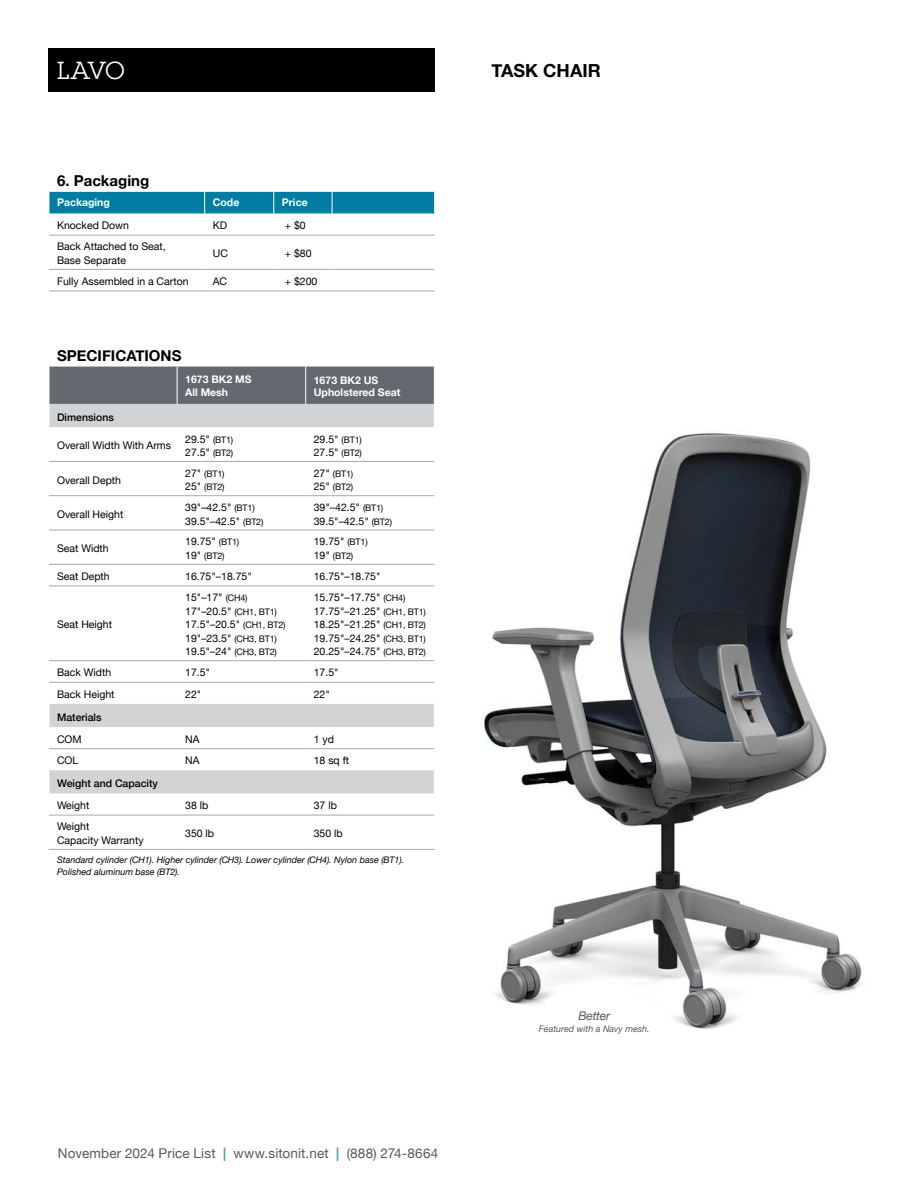
<style>
.page{position:relative;width:918px;height:1188px;background:#fff}
.page>*{position:absolute;margin:0;border:0;box-sizing:border-box;transform-origin:0 0}
.t1{font:24px "Lubalin Graph Std";color:#fff}
.t2{font:700 18px "Helvetica Neue";letter-spacing:.005em;color:#000}
.t3{font:700 15px "Helvetica Neue";color:#000}
.t4{font:13.5px "Helvetica Neue";letter-spacing:.01em;color:#58595b}
.t5{font:italic 12px "Helvetica Neue";letter-spacing:-.02em;color:#58595b}
.t6{font:10.5px/13.5px "Helvetica Neue";color:#000}
.t7{font:700 10.5px/13px "Helvetica Neue";color:#fff}
.t8{font:500 10.5px "Helvetica Neue";color:#000}
.t9{font:italic 9px/12px "Helvetica Neue";color:#000}
.t10{font:9px/13.5px "Helvetica Neue";letter-spacing:-.02em;color:#000}
.t11{font:italic 9px "Helvetica Neue";color:#58595b}
.s1{font-size:9px}
.s2{font-size:10.5px}
.s3{font-weight:700;color:#4e9eb8}
</style>
<div class="page">
<div style="left:49px;top:49px;width:386px;height:43px;background:#000"></div>
<hr style="left:49px;top:235px;width:156px;height:1px;background:#a7a9ac">
<hr style="left:205px;top:235px;width:69px;height:1px;background:#a7a9ac">
<hr style="left:274px;top:235px;width:58px;height:1px;background:#a7a9ac">
<hr style="left:332px;top:235px;width:103px;height:1px;background:#a7a9ac">
<hr style="left:49px;top:269px;width:156px;height:1px;background:#a7a9ac">
<hr style="left:205px;top:269px;width:69px;height:1px;background:#a7a9ac">
<hr style="left:274px;top:269px;width:58px;height:1px;background:#a7a9ac">
<hr style="left:332px;top:269px;width:103px;height:1px;background:#a7a9ac">
<hr style="left:49px;top:291px;width:156px;height:1px;background:#a7a9ac">
<hr style="left:205px;top:291px;width:69px;height:1px;background:#a7a9ac">
<hr style="left:274px;top:291px;width:58px;height:1px;background:#a7a9ac">
<hr style="left:332px;top:291px;width:103px;height:1px;background:#a7a9ac">
<div style="left:49px;top:191px;width:386px;height:22px;background:#007da1"></div>
<svg style="left:49px;top:496px;width:385px;height:297px"></svg>
<hr style="left:49px;top:461px;width:128px;height:1px;background:#a7a9ac">
<hr style="left:177px;top:461px;width:129px;height:1px;background:#a7a9ac">
<hr style="left:306px;top:461px;width:128px;height:1px;background:#a7a9ac">
<hr style="left:49px;top:495px;width:128px;height:1px;background:#a7a9ac">
<hr style="left:177px;top:495px;width:129px;height:1px;background:#a7a9ac">
<hr style="left:306px;top:495px;width:128px;height:1px;background:#a7a9ac">
<hr style="left:49px;top:530px;width:128px;height:1px;background:#a7a9ac">
<hr style="left:177px;top:530px;width:129px;height:1px;background:#a7a9ac">
<hr style="left:306px;top:530px;width:128px;height:1px;background:#a7a9ac">
<hr style="left:49px;top:564px;width:128px;height:1px;background:#a7a9ac">
<hr style="left:177px;top:564px;width:129px;height:1px;background:#a7a9ac">
<hr style="left:306px;top:564px;width:128px;height:1px;background:#a7a9ac">
<hr style="left:49px;top:586px;width:128px;height:1px;background:#a7a9ac">
<hr style="left:177px;top:586px;width:129px;height:1px;background:#a7a9ac">
<hr style="left:306px;top:586px;width:128px;height:1px;background:#a7a9ac">
<hr style="left:49px;top:660px;width:128px;height:1px;background:#a7a9ac">
<hr style="left:177px;top:660px;width:129px;height:1px;background:#a7a9ac">
<hr style="left:306px;top:660px;width:128px;height:1px;background:#a7a9ac">
<hr style="left:49px;top:682px;width:128px;height:1px;background:#a7a9ac">
<hr style="left:177px;top:682px;width:129px;height:1px;background:#a7a9ac">
<hr style="left:306px;top:682px;width:128px;height:1px;background:#a7a9ac">
<hr style="left:49px;top:748px;width:128px;height:1px;background:#a7a9ac">
<hr style="left:177px;top:748px;width:129px;height:1px;background:#a7a9ac">
<hr style="left:306px;top:748px;width:128px;height:1px;background:#a7a9ac">
<hr style="left:49px;top:815px;width:128px;height:1px;background:#a7a9ac">
<hr style="left:177px;top:815px;width:129px;height:1px;background:#a7a9ac">
<hr style="left:306px;top:815px;width:128px;height:1px;background:#a7a9ac">
<hr style="left:49px;top:849px;width:128px;height:1px;background:#a7a9ac">
<hr style="left:177px;top:849px;width:129px;height:1px;background:#a7a9ac">
<hr style="left:306px;top:849px;width:129px;height:1px;background:#a7a9ac">
<svg style="left:49px;top:367px;width:386px;height:60px;background:#8f9296"></svg>
<svg style="left:49px;top:704px;width:1px;height:23px"></svg>
<svg style="left:49px;top:770px;width:1px;height:23px"></svg>
<img style="left:484px;top:431px;width:379px;height:598px">
<h1 class="t1" style="left:57px;top:55px;width:69px">LAVO</h1>
<h2 class="t2" style="left:491px;top:56px;width:111px">TASK CHAIR</h2>
<h3 class="t3" style="left:57px;top:169px;width:94px">6. Packaging</h3>
<p class="t7" style="left:57px;top:196px;width:54px">Packaging</p>
<p class="t7" style="left:213px;top:196px;width:28px">Code</p>
<p class="t7" style="left:282px;top:196px;width:27px">Price</p>
<p class="t6" style="left:57px;top:219px;width:73px">Knocked Down</p>
<p class="t6" style="left:213px;top:219px;width:16px">KD</p>
<p class="t6" style="left:285px;top:219px;width:22px">+ $0</p>
<p class="t6" style="left:57px;top:241px;width:110px">Back Attached to Seat,<br>Base Separate</p>
<p class="t6" style="left:213px;top:247px;width:17px">UC</p>
<p class="t6" style="left:285px;top:247px;width:28px">+ $80</p>
<p class="t6" style="left:57px;top:275px;width:133px">Fully Assembled in a Carton</p>
<p class="t6" style="left:213px;top:275px;width:16px">AC</p>
<p class="t6" style="left:285px;top:275px;width:34px">+ $200</p>
<h3 class="t3" style="left:57px;top:343px;width:126px">SPECIFICATIONS</h3>
<p class="t7" style="left:185px;top:373px;width:68px">1673 BK2 MS<br>All Mesh</p>
<p class="t7" style="left:314px;top:374px;width:88px;line-height:12px">1673 BK2 US<br>Upholstered Seat</p>
<p class="t8" style="left:57px;top:408px;width:58px">Dimensions</p>
<p class="t6" style="left:57px;top:439px;width:116px">Overall Width With Arms</p>
<p class="t6" style="left:185px;top:433px;width:50px">29.5" <span class="s1">(BT1)<br></span>27.5" <span class="s1">(BT2)</span></p>
<p class="t6" style="left:314px;top:433px;width:50px">29.5" <span class="s1">(BT1)<br></span>27.5" <span class="s1">(BT2)</span></p>
<p class="t6" style="left:57px;top:474px;width:65px">Overall Depth</p>
<p class="t10" style="left:185px;top:467px;width:41px"><span class="s2">27"</span> (BT1)<br><span class="s2">25"</span> (BT2)</p>
<p class="t10" style="left:314px;top:467px;width:41px"><span class="s2">27"</span> (BT1)<br><span class="s2">25"</span> (BT2)</p>
<p class="t6" style="left:57px;top:508px;width:68px">Overall Height</p>
<p class="t6" style="left:185px;top:501px;width:80px">39"–42.5" <span class="s1">(BT1)<br></span>39.5"–42.5" <span class="s1">(BT2)</span></p>
<p class="t6" style="left:314px;top:501px;width:80px">39"–42.5" <span class="s1">(BT1)<br></span>39.5"–42.5" <span class="s1">(BT2)</span></p>
<p class="t6" style="left:57px;top:542px;width:53px">Seat Width</p>
<p class="t6" style="left:185px;top:536px;width:55px">19.75" <span class="s1">(BT1)</span></p>
<p class="t10" style="left:185px;top:549px;width:41px"><span class="s2">19"</span> (BT2)</p>
<p class="t6" style="left:314px;top:536px;width:55px">19.75" <span class="s1">(BT1)</span></p>
<p class="t10" style="left:314px;top:549px;width:41px"><span class="s2">19"</span> (BT2)</p>
<p class="t6" style="left:57px;top:570px;width:54px">Seat Depth</p>
<p class="t6" style="left:185px;top:570px;width:68px">16.75"–18.75"</p>
<p class="t6" style="left:314px;top:570px;width:68px">16.75"–18.75"</p>
<p class="t6" style="left:57px;top:618px;width:57px">Seat Height</p>
<p class="t6" style="left:185px;top:591px;width:102px">15"–17" <span class="s1">(CH4)<br></span>17"–20.5" <span class="s1">(CH1, BT1)<br></span>17.5"–20.5" <span class="s1">(CH1, BT2)<br></span>19"–23.5" <span class="s1">(CH3, BT1)<br></span>19.5"–24" <span class="s1">(CH3, BT2)</span></p>
<p class="t6" style="left:314px;top:591px;width:114px">15.75"–17.75" <span class="s1">(CH4)<br></span>17.75"–21.25" <span class="s1">(CH1, BT1)<br></span>18.25"–21.25" <span class="s1">(CH1, BT2)<br></span>19.75"–24.25" <span class="s1">(CH3, BT1)<br></span>20.25"–24.75" <span class="s1">(CH3, BT2)</span></p>
<p class="t6" style="left:57px;top:667px;width:56px">Back Width</p>
<p class="t6" style="left:185px;top:667px;width:26px">17.5"</p>
<p class="t6" style="left:314px;top:667px;width:26px">17.5"</p>
<p class="t6" style="left:57px;top:688px;width:59px">Back Height</p>
<p class="t6" style="left:185px;top:688px;width:18px">22"</p>
<p class="t6" style="left:314px;top:688px;width:18px">22"</p>
<p class="t8" style="left:57px;top:708px;width:46px">Materials</p>
<p class="t6" style="left:57px;top:733px;width:26px">COM</p>
<p class="t6" style="left:185px;top:733px;width:16px">NA</p>
<p class="t6" style="left:314px;top:733px;width:22px">1 yd</p>
<p class="t6" style="left:57px;top:755px;width:23px">COL</p>
<p class="t6" style="left:185px;top:755px;width:16px">NA</p>
<p class="t6" style="left:314px;top:755px;width:37px">18 sq ft</p>
<p class="t8" style="left:57px;top:775px;width:102px">Weight and Capacity</p>
<p class="t6" style="left:57px;top:799px;width:34px">Weight</p>
<p class="t6" style="left:185px;top:799px;width:25px">38 lb</p>
<p class="t6" style="left:314px;top:799px;width:25px">37 lb</p>
<p class="t6" style="left:57px;top:821px;width:88px">Weight<br>Capacity Warranty</p>
<p class="t6" style="left:185px;top:827px;width:30px">350 lb</p>
<p class="t6" style="left:314px;top:827px;width:30px">350 lb</p>
<p class="t9" style="left:57px;top:854px;width:348px">Standard cylinder (CH1). Higher cylinder (CH3). Lower cylinder (CH4). Nylon base (BT1).<br>Polished aluminum base (BT2).</p>
<p class="t4" style="left:58px;top:1143px;width:382px">November 2024 Price List <span class="s3">|</span> www.sitonit.net <span class="s3">|</span> (888) 274-8664</p>
<p class="t5" style="left:579px;top:1007px;width:33px">Better</p>
<p class="t11" style="left:539px;top:1023px;width:113px">Featured with a Navy mesh.</p>
</div>
